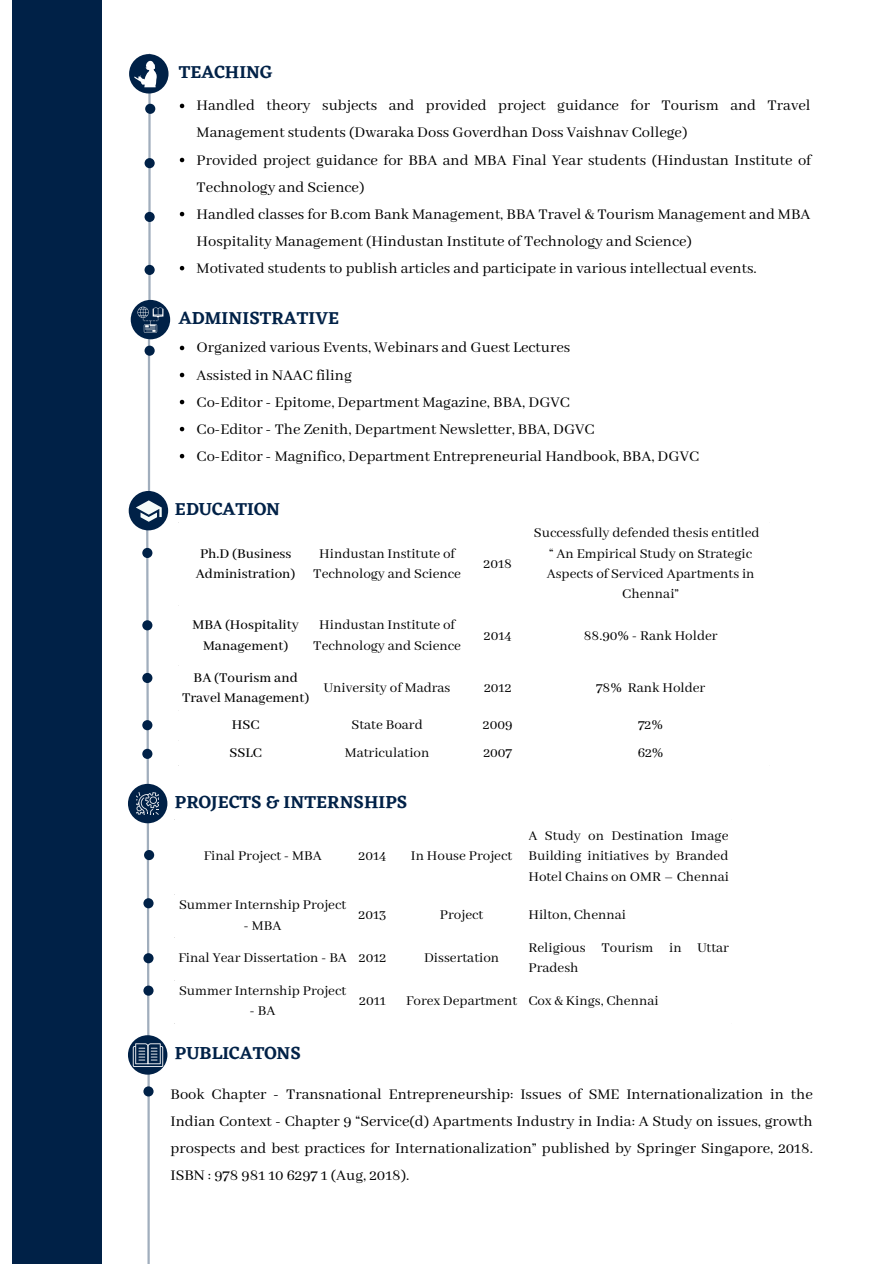
<style>
.page{position:relative;width:894px;height:1264px;background:#fff}
.page>*{position:absolute;margin:0;border:0;box-sizing:border-box;transform-origin:0 0}
.t1{font:600 18px "Eczar";color:#002147}
.t2{font:16.5px/27px "Abhaya Libre";color:#000}
.t3{font:15px/20.2px "Abhaya Libre";color:#000;text-align:center}
.t4{font:500 15px/20.2px "Abhaya Libre";color:#000;text-align:center}
</style>
<div class="page">
<div style="left:13px;top:0;width:88px;height:1263px;background:#002147"></div>
<hr style="left:148px;top:340px;width:2px;height:164px;background:#a1aebd">
<hr style="left:148px;top:55px;width:3px;height:283px;background:#a1aebd">
<div style="left:144px;top:345px;width:11px;height:11px;background:#002147;border-radius:50%"></div>
<div style="left:129px;top:491px;width:39px;height:39px;background:#002147;border-radius:50%"></div>
<div style="left:129px;top:54px;width:39px;height:39px;background:#002147;border-radius:50%"></div>
<svg style="left:134px;top:60px;width:23px;height:27px"></svg>
<div style="left:145px;top:104px;width:10px;height:10px;background:#002147;border-radius:50%"></div>
<div style="left:144px;top:265px;width:11px;height:10px;background:#002147;border-radius:50%"></div>
<div style="left:144px;top:212px;width:11px;height:10px;background:#002147;border-radius:50%"></div>
<div style="left:144px;top:158px;width:11px;height:10px;background:#002147;border-radius:50%"></div>
<div style="left:131px;top:300px;width:39px;height:39px;background:#002147;border-radius:50%"></div>
<svg style="left:137px;top:307px;width:26px;height:25px"></svg>
<div style="left:128px;top:783px;width:39px;height:40px;background:#002147;border-radius:50%"></div>
<hr style="left:147px;top:1066px;width:3px;height:197px;background:#a1aebd">
<svg style="left:128px;top:1035px;width:39px;height:39px"></svg>
<svg style="left:133px;top:500px;width:30px;height:566px"></svg>
<svg style="left:180px;top:104px;width:4px;height:4px"></svg>
<svg style="left:180px;top:158px;width:4px;height:4px"></svg>
<svg style="left:180px;top:212px;width:4px;height:4px"></svg>
<svg style="left:180px;top:266px;width:4px;height:4px"></svg>
<svg style="left:180px;top:346px;width:4px;height:4px"></svg>
<svg style="left:180px;top:373px;width:4px;height:4px"></svg>
<svg style="left:180px;top:400px;width:4px;height:4px"></svg>
<svg style="left:180px;top:427px;width:4px;height:4px"></svg>
<svg style="left:180px;top:454px;width:4px;height:4px"></svg>
<div style="left:143px;top:1086px;width:10px;height:10px;background:#002147;border-radius:50%"></div>
<p class="t1" style="left:179px;top:61px;width:95px">TEACHING</p>
<p class="t2" style="left:196px;top:93px;width:615px">Handled theory subjects and provided project guidance for Tourism and Travel<br>Management students (Dwaraka Doss Goverdhan Doss Vaishnav College)</p>
<p class="t2" style="left:196px;top:147px;width:616px">Provided project guidance for BBA and MBA Final Year students (Hindustan Institute of<br>Technology and Science)</p>
<p class="t2" style="left:196px;top:201px;width:615px">Handled classes for B.com Bank Management, BBA Travel &amp; Tourism Management and MBA<br>Hospitality Management (Hindustan Institute of Technology and Science)</p>
<p class="t2" style="left:196px;top:255px;width:561px">Motivated students to publish articles and participate in various intellectual events.</p>
<p class="t1" style="left:179px;top:307px;width:162px">ADMINISTRATIVE</p>
<p class="t2" style="left:196px;top:335px;width:375px">Organized various Events, Webinars and Guest Lectures</p>
<p class="t2" style="left:196px;top:362px;width:157px">Assisted in NAAC filing</p>
<p class="t2" style="left:196px;top:389px;width:374px">Co-Editor - Epitome, Department Magazine, BBA, DGVC</p>
<p class="t2" style="left:196px;top:416px;width:399px">Co-Editor - The Zenith, Department Newsletter, BBA, DGVC</p>
<p class="t2" style="left:196px;top:443px;width:504px">Co-Editor - Magnifico, Department Entrepreneurial Handbook, BBA, DGVC</p>
<p class="t1" style="left:175px;top:498px;width:107px">EDUCATION</p>
<p class="t4" style="left:196px;top:543px;width:101px;text-align:left">Ph.D (Business<br>Administration)</p>
<p class="t3" style="left:313px;top:543px;width:149px">Hindustan Institute of<br>Technology and Science</p>
<p class="t3" style="left:483px;top:554px;width:30px">2018</p>
<p class="t3" style="left:533px;top:523px;width:227px">Successfully defended thesis entitled “ An Empirical Study on Strategic<br>Aspects of Serviced Apartments in<br>Chennai”</p>
<p class="t4" style="left:192px;top:615px;width:108px">MBA (Hospitality<br>Management)</p>
<p class="t3" style="left:313px;top:615px;width:149px">Hindustan Institute of<br>Technology and Science</p>
<p class="t3" style="left:483px;top:625px;width:29px">2014</p>
<p class="t3" style="left:583px;top:625px;width:135px">88.90% - Rank Holder</p>
<p class="t4" style="left:182px;top:667px;width:129px">BA (Tourism and<br>Travel Management)</p>
<p class="t3" style="left:324px;top:678px;width:128px">University of Madras</p>
<p class="t3" style="left:484px;top:678px;width:29px">2012</p>
<p class="t3" style="left:596px;top:678px;width:111px">78% Rank Holder</p>
<p class="t4" style="left:232px;top:714px;width:29px">HSC</p>
<p class="t3" style="left:351px;top:714px;width:73px">State Board</p>
<p class="t3" style="left:483px;top:714px;width:31px">2009</p>
<p class="t3" style="left:638px;top:714px;width:27px">72%</p>
<p class="t4" style="left:229px;top:742px;width:34px">SSLC</p>
<p class="t3" style="left:345px;top:742px;width:86px">Matriculation</p>
<p class="t3" style="left:483px;top:742px;width:30px">2007</p>
<p class="t3" style="left:637px;top:742px;width:28px">62%</p>
<p class="t1" style="left:175px;top:791px;width:234px">PROJECTS &amp; INTERNSHIPS</p>
<p class="t3" style="left:204px;top:846px;width:119px">Final Project - MBA</p>
<p class="t3" style="left:358px;top:846px;width:29px">2014</p>
<p class="t3" style="left:411px;top:846px;width:103px">In House Project</p>
<p class="t3" style="left:528px;top:826px;width:202px;text-align:justify">A Study on Destination Image Building initiatives by Branded Hotel Chains on OMR – Chennai</p>
<p class="t3" style="left:179px;top:895px;width:168px">Summer Internship Project</p>
<p class="t3" style="left:244px;top:915px;width:39px">- MBA</p>
<p class="t3" style="left:358px;top:905px;width:29px">2013</p>
<p class="t3" style="left:440px;top:905px;width:45px">Project</p>
<p class="t3" style="left:528px;top:905px;width:99px">Hilton, Chennai</p>
<p class="t3" style="left:178px;top:948px;width:170px">Final Year Dissertation - BA</p>
<p class="t3" style="left:359px;top:948px;width:29px">2012</p>
<p class="t3" style="left:424px;top:948px;width:77px">Dissertation</p>
<p class="t3" style="left:528px;top:938px;width:202px;text-align:left">Religious Tourism in Uttar<br>Pradesh</p>
<p class="t3" style="left:179px;top:981px;width:168px">Summer Internship Project -BA</p>
<p class="t3" style="left:359px;top:991px;width:28px">2011</p>
<p class="t3" style="left:406px;top:991px;width:113px">Forex Department</p>
<p class="t3" style="left:528px;top:991px;width:132px">Cox &amp; Kings, Chennai</p>
<p class="t1" style="left:175px;top:1042px;width:127px">PUBLICATONS</p>
<p class="t2" style="left:170px;top:1081px;width:643px;text-align:justify">Book Chapter - Transnational Entrepreneurship: Issues of SME Internationalization in the Indian Context - Chapter 9 “Service(d) Apartments Industry in India: A Study on issues, growth prospects and best practices for Internationalization” published by Springer Singapore, 2018.<br>ISBN : 978 981 10 6297 1 (Aug, 2018).</p>
</div>
